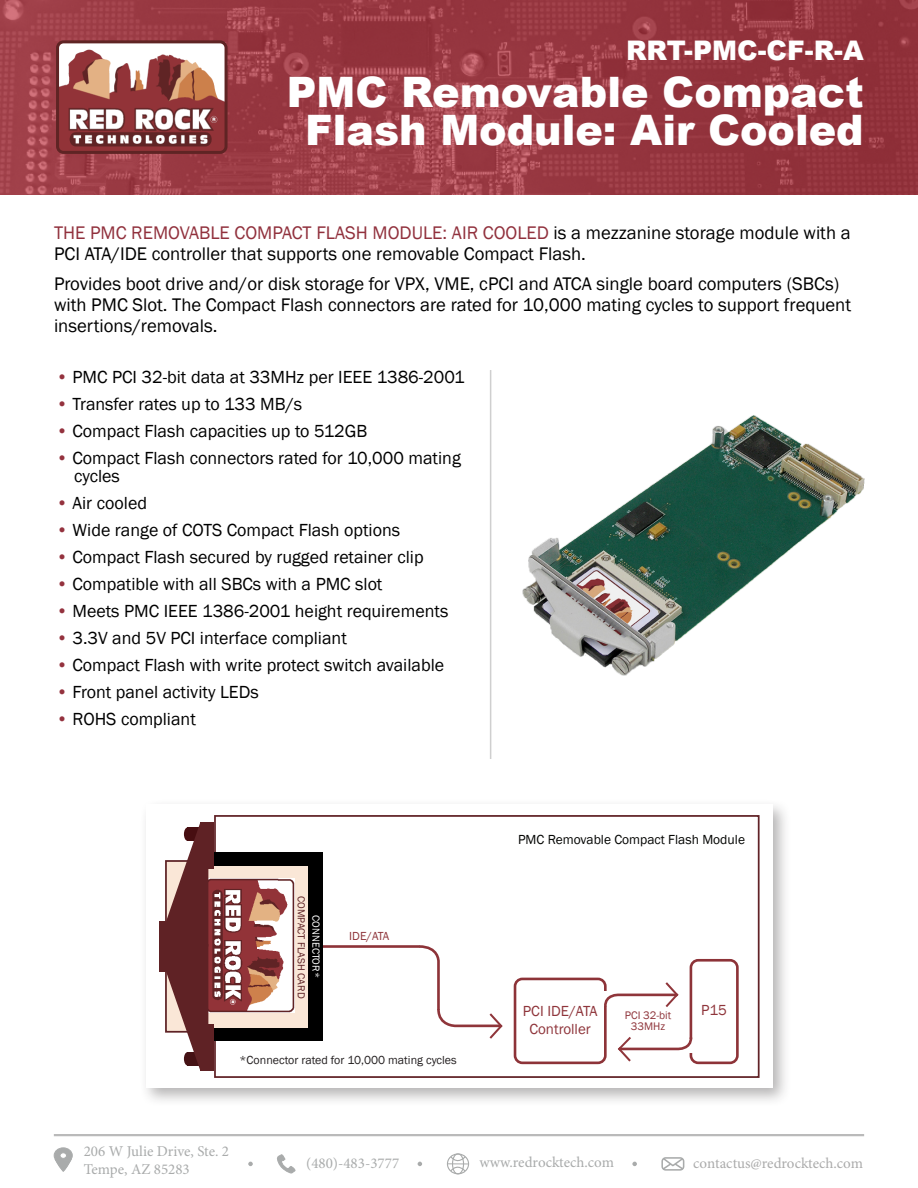
<style>
.page{position:relative;width:918px;height:1188px;background:#fff}
.page>*{position:absolute;margin:0;border:0;box-sizing:border-box;transform-origin:0 0}
.t1{font:900 42px "Arial";color:#fff}
.t2{font:900 27px "Arial";color:#fff}
.t3{font:18.75px/21px "Franklin Gothic";color:#000}
.t4{font:18px "Franklin Gothic";color:#000}
.t5{font:15px "Minion Pro";color:#a9abab}
.t6{font:15px "Minion Pro";letter-spacing:-.005em;color:#ababab}
.t7{font:15px "Franklin Gothic";color:#8f353b}
.t8{font:13.5px "Franklin Gothic";color:#040503}
.t9{font:12px "Franklin Gothic";color:#231f20}
.t10{font:12px "Franklin Gothic";letter-spacing:-.03em;color:#8f353b}
.t11{font:11.25px "Franklin Gothic";color:#8f353b}
.t12{font:10.5px "Franklin Gothic";color:#5e2326}
.t13{font:10.5px "Franklin Gothic";color:#fff}
.s1{color:#91313d}
.s2{color:#94323e}
</style>
<div class="page">
<img style="left:522px;top:415px;width:343px;height:261px">
<hr style="left:490px;top:370px;width:1px;height:389px;background:#cfcfcf">
<img style="left:0;top:0;width:918px;height:194px">
<img style="left:60px;top:44px;width:164px;height:106px">
<div style="left:56px;top:40px;width:172px;height:114px;border:3px solid #5f2424;border-radius:6px"></div>
<div style="left:139px;top:798px;width:652px;height:309px;background:#231f20;opacity:.34"></div>
<div style="left:146px;top:805px;width:626px;height:283px;background:#fff"></div>
<div style="left:214px;top:815px;width:546px;height:263px;background:#fff;border:2px solid #612327"></div>
<hr style="left:309px;top:945px;width:111px;height:3px;background:#8d3338">
<div style="left:514px;top:978px;width:93px;height:86px;border:3px solid #8d3338;border-radius:7px"></div>
<div style="left:690px;top:959px;width:49px;height:105px;border:3px solid #8d3338;border-radius:7px"></div>
<svg style="left:416px;top:945px;width:87px;height:94px"></svg>
<div style="left:683px;top:1039px;width:38px;height:14px;background:#fff"></div>
<svg style="left:603px;top:980px;width:76px;height:29px"></svg>
<svg style="left:618px;top:1035px;width:75px;height:28px"></svg>
<div style="left:165px;top:860px;width:150px;height:173px;background:#fae7d7;border:2px solid #5e2326"></div>
<img style="left:208px;top:879px;width:86px;height:133px">
<div style="left:212px;top:852px;width:110px;height:13px;background:#000"></div>
<div style="left:212px;top:1029px;width:110px;height:12px;background:#000"></div>
<div style="left:200px;top:822px;width:14px;height:46px;background:#5f2225"></div>
<div style="left:200px;top:1025px;width:14px;height:46px;background:#5f2225"></div>
<svg style="left:166px;top:823px;width:42px;height:247px"></svg>
<div style="left:159px;top:921px;width:14px;height:51px;background:#5f2225"></div>
<div style="left:308px;top:852px;width:14px;height:189px;background:#000"></div>
<hr style="left:54px;top:1134px;width:810px;height:2px;background:#bababa">
<svg style="left:661px;top:1157px;width:24px;height:14px"></svg>
<div style="left:54px;top:1148px;width:18px;height:15px;background:#a9abab;border-radius:50%"></div>
<div style="left:54px;top:1148px;width:18px;height:15px;border:1px solid #aaacac;border-radius:50%"></div>
<svg style="left:54px;top:1153px;width:18px;height:19px"></svg>
<svg style="left:277px;top:1155px;width:18px;height:18px"></svg>
<div style="left:447px;top:1153px;width:22px;height:21px;border:1px solid #a9abab;border-radius:50%"></div>
<svg style="left:447px;top:1155px;width:21px;height:18px"></svg>
<div style="left:452px;top:1153px;width:12px;height:21px;border:1px solid #a9abab;border-radius:50%"></div>
<svg style="left:248px;top:1162px;width:5px;height:4px"></svg>
<svg style="left:418px;top:1162px;width:4px;height:4px"></svg>
<svg style="left:632px;top:1162px;width:5px;height:4px"></svg>
<p class="t2" style="left:626px;top:30px;width:239px">RRT-PMC-CF-R-A</p>
<p class="t1" style="left:287px;top:62px;width:578px">PMC Removable Compact</p>
<p class="t1" style="left:305px;top:99px;width:560px">Flash Module: Air Cooled</p>
<p class="t3" style="left:54px;top:222px;width:798px"><span class="s1">THE PMC REMOVABLE COMPACT FLASH MODULE: AIR COOLED</span> is a mezzanine storage module with a<br>PCI ATA/IDE controller that supports one removable Compact Flash.</p>
<p class="t3" style="left:54px;top:273px;width:799px">Provides boot drive and/or disk storage for VPX, VME, cPCI and ATCA single board computers (SBCs) with PMC Slot. The Compact Flash connectors are rated for 10,000 mating cycles to support frequent insertions/removals.</p>
<p class="t4" style="left:56px;top:365px;width:410px"><span class="s2">•</span> PMC PCI 32-bit data at 33MHz per IEEE 1386-2001</p>
<p class="t4" style="left:56px;top:392px;width:248px"><span class="s2">•</span> Transfer rates up to 133 MB/s</p>
<p class="t4" style="left:56px;top:419px;width:313px"><span class="s2">•</span> Compact Flash capacities up to 512GB</p>
<p class="t4" style="left:56px;top:446px;width:406px"><span class="s2">•</span> Compact Flash connectors rated for 10,000 mating</p>
<p class="t4" style="left:74px;top:464px;width:47px">cycles</p>
<p class="t4" style="left:56px;top:491px;width:93px"><span class="s2">•</span> Air cooled</p>
<p class="t4" style="left:56px;top:518px;width:346px"><span class="s2">•</span> Wide range of COTS Compact Flash options</p>
<p class="t4" style="left:56px;top:545px;width:369px"><span class="s2">•</span> Compact Flash secured by rugged retainer clip</p>
<p class="t4" style="left:56px;top:572px;width:328px"><span class="s2">•</span> Compatible with all SBCs with a PMC slot</p>
<p class="t4" style="left:56px;top:599px;width:394px"><span class="s2">•</span> Meets PMC IEEE 1386-2001 height requirements</p>
<p class="t4" style="left:56px;top:626px;width:292px"><span class="s2">•</span> 3.3V and 5V PCI interface compliant</p>
<p class="t4" style="left:56px;top:653px;width:390px"><span class="s2">•</span> Compact Flash with write protect switch available</p>
<p class="t4" style="left:56px;top:680px;width:204px"><span class="s2">•</span> Front panel activity LEDs</p>
<p class="t4" style="left:56px;top:707px;width:141px"><span class="s2">•</span> ROHS compliant</p>
<p class="t12" style="left:308px;top:896px;width:104px;rotate:90deg">COMPACT FLASH CARD</p>
<p class="t13" style="left:323px;top:915px;width:64px;rotate:90deg">CONNECTOR*</p>
<p class="t10" style="left:349px;top:929px;width:41px">IDE/ATA</p>
<p class="t9" style="left:240px;top:1052px;width:219px">*Connector rated for 10,000 mating cycles</p>
<p class="t8" style="left:518px;top:831px;width:228px">PMC Removable Compact Flash Module</p>
<p class="t7" style="left:523px;top:1001px;width:76px">PCI IDE/ATA</p>
<p class="t7" style="left:701px;top:1001px;width:27px">P15</p>
<p class="t7" style="left:530px;top:1019px;width:63px">Controller</p>
<p class="t11" style="left:625px;top:1009px;width:48px">PCI 32-bit</p>
<p class="t11" style="left:631px;top:1019px;width:36px">33MHz</p>
<p class="t5" style="left:84px;top:1141px;width:147px">206 W Julie Drive, Ste. 2</p>
<p class="t5" style="left:84px;top:1159px;width:108px">Tempe, AZ 85283</p>
<p class="t5" style="left:306px;top:1153px;width:95px">(480)-483-3777</p>
<p class="t5" style="left:479px;top:1153px;width:136px">www.redrocktech.com</p>
<p class="t6" style="left:693px;top:1153px;width:171px">contactus@redrocktech.com</p>
</div>
